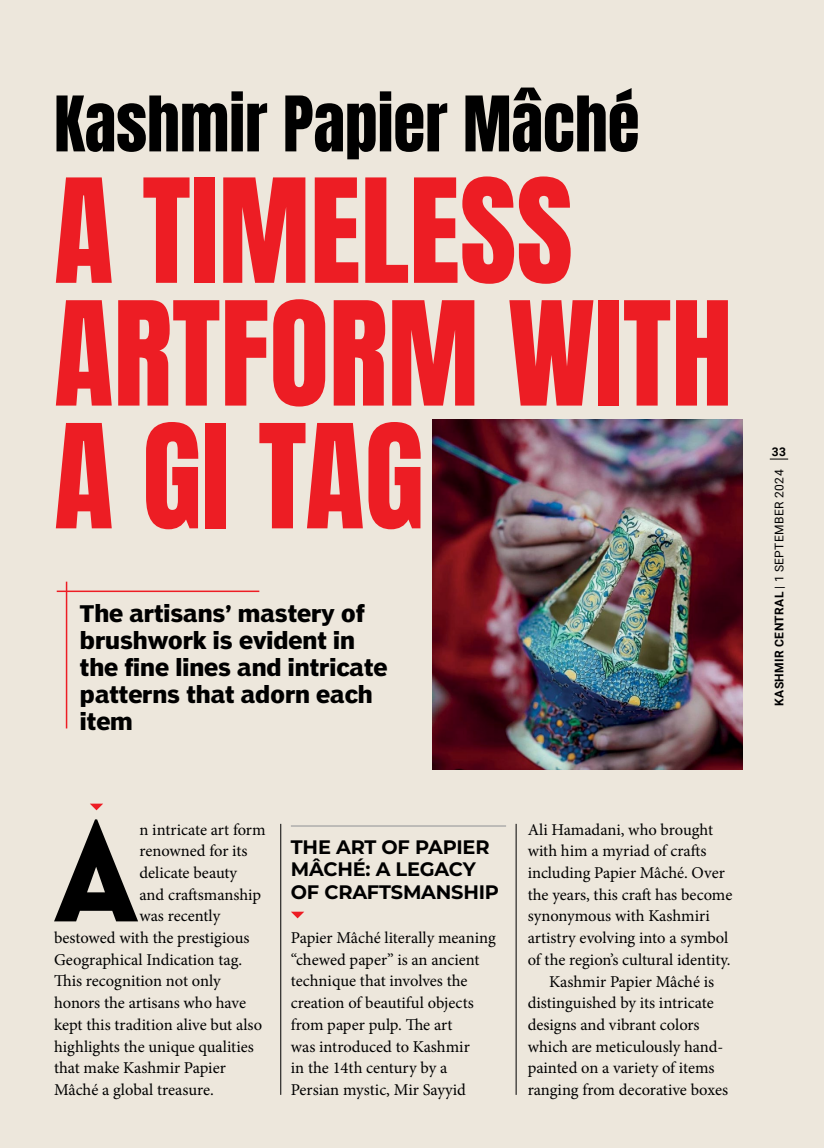
<style>
.page{position:relative;width:824px;height:1148px;background:#ede7dc}
.page>*{position:absolute;margin:0;border:0;box-sizing:border-box;transform-origin:0 0}
.t1{font:900 137.55px "Lovelo";color:#000}
.t2{font:122.55px/122.7px "Anton";color:#ed1d24}
.t3{font:65.1px "Anton";color:#000}
.t4{font:700 22.5px/27px "Poynter Agate";color:#000}
.t5{font:700 19.5px/22.5px "Montserrat";letter-spacing:-.01em;color:#000}
.t6{font:16.5px/21.8px "Minion Pro";color:#000}
.t7{font:12px "Roboto";letter-spacing:.035em;color:#000}
.t8{font:700 12px "Roboto";color:#000}
.s1{font-weight:700}
</style>
<div class="page">
<img style="left:432px;top:420px;width:310px;height:349px">
<hr style="left:66px;top:581px;width:1px;height:147px;background:#ed1d24">
<hr style="left:57px;top:590px;width:202px;height:2px;background:#ed1d24">
<svg style="left:291px;top:911px;width:13px;height:7px"></svg>
<hr style="left:291px;top:825px;width:215px;height:1px;background:#939598">
<svg style="left:90px;top:803px;width:13px;height:7px"></svg>
<hr style="left:280px;top:823px;width:1px;height:271px;background:#000">
<hr style="left:516px;top:823px;width:1px;height:271px;background:#000">
<svg style="left:769px;top:458px;width:19px;height:1px"></svg>
<h3 class="t3" style="left:54px;top:91px;width:587px">Kashmir Papier Mâché</h3>
<h2 class="t2" style="left:54px;top:179px;width:680px">A TIMELESS<br>ARTFORM WITH<br>A GI TAG</h2>
<h3 class="t4" style="left:80px;top:600px;width:309px">The artisans’ mastery of brushwork is evident in the fine lines and intricate patterns that adorn each item</h3>
<h1 class="t1" style="left:52px;top:787px;width:90px">A</h1>
<p class="t6" style="left:139px;top:818px;width:128px">n intricate art form</p>
<p class="t6" style="left:139px;top:840px;width:110px">renowned for its</p>
<p class="t6" style="left:139px;top:862px;width:99px">delicate beauty</p>
<p class="t6" style="left:139px;top:883px;width:123px">and craftsmanship</p>
<p class="t6" style="left:139px;top:905px;width:82px">was recently</p>
<p class="t6" style="left:54px;top:927px;width:197px">bestowed with the prestigious</p>
<p class="t6" style="left:54px;top:948px;width:190px">Geographical Indication tag.</p>
<p class="t6" style="left:54px;top:970px;width:168px">This recognition not only</p>
<p class="t6" style="left:54px;top:992px;width:193px">honors the artisans who have</p>
<p class="t6" style="left:54px;top:1013px;width:210px">kept this tradition alive but also</p>
<p class="t6" style="left:54px;top:1035px;width:201px">highlights the unique qualities</p>
<p class="t6" style="left:54px;top:1057px;width:173px">that make Kashmir Papier</p>
<p class="t6" style="left:54px;top:1078px;width:161px">Mâché a global treasure.</p>
<p class="t5" style="left:291px;top:834px;width:210px">THE ART OF PAPIER<br>MÂCHÉ: A LEGACY<br>OF CRAFTSMANSHIP</p>
<p class="t6" style="left:291px;top:927px;width:206px">Papier Mâché literally meaning “chewed paper” is an ancient technique that involves the creation of beautiful objects from paper pulp. The art<br>was introduced to Kashmir<br>in the 14th century by a<br>Persian mystic, Mir Sayyid</p>
<p class="t6" style="left:527px;top:818px;width:187px">Ali Hamadani, who brought</p>
<p class="t6" style="left:527px;top:840px;width:180px">with him a myriad of crafts</p>
<p class="t6" style="left:527px;top:862px;width:199px">including Papier Mâché. Over</p>
<p class="t6" style="left:527px;top:883px;width:206px">the years, this craft has become</p>
<p class="t6" style="left:527px;top:905px;width:184px">synonymous with Kashmiri</p>
<p class="t6" style="left:527px;top:927px;width:202px">artistry evolving into a symbol</p>
<p class="t6" style="left:527px;top:948px;width:204px">of the region’s cultural identity.</p>
<p class="t6" style="left:549px;top:970px;width:166px">Kashmir Papier Mâché is</p>
<p class="t6" style="left:527px;top:992px;width:187px">distinguished by its intricate</p>
<p class="t6" style="left:527px;top:1013px;width:173px">designs and vibrant colors</p>
<p class="t6" style="left:527px;top:1035px;width:197px">which are meticulously hand-</p>
<p class="t6" style="left:527px;top:1057px;width:188px">painted on a variety of items</p>
<p class="t6" style="left:527px;top:1078px;width:202px">ranging from decorative boxes</p>
<p class="t8" style="left:771px;top:443px;width:16px">33</p>
<p class="t7" style="left:770px;top:706px;width:238px;rotate:-90deg"><span class="s1">KASHMIR CENTRAL</span> | 1 SEPTEMBER 2024</p>
</div>
